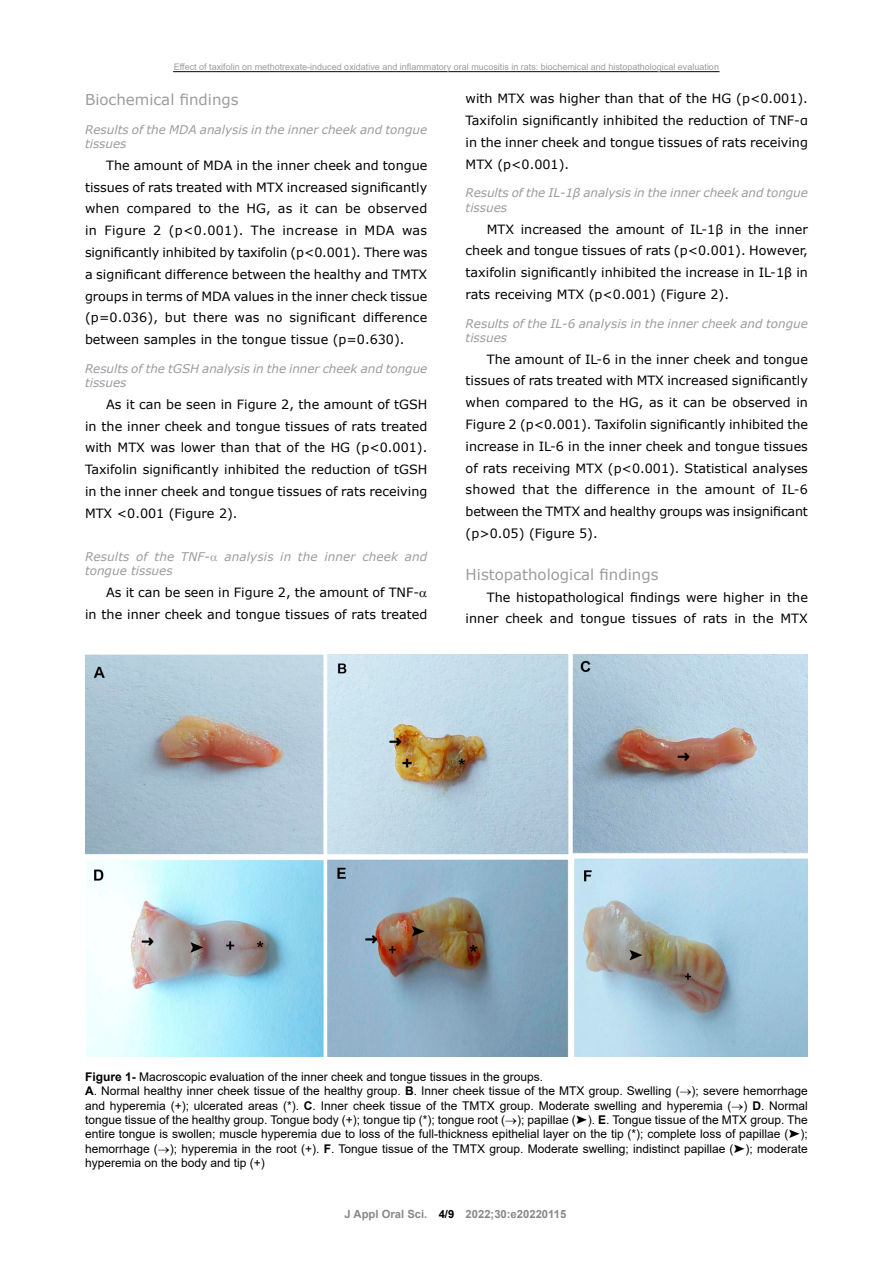
<style>
.page{position:relative;width:893px;height:1263px;background:#fff}
.page>*{position:absolute;margin:0;border:0;box-sizing:border-box;transform-origin:0 0}
.t1{font:15px "Verdana";color:#9c9ba0}
.t2{font:12.75px/21.8px "Verdana";color:#000;text-align:justify}
.t3{font:12px/14.4px "Arial";color:#000}
.t4{font:italic 12px/14.4px "Verdana";color:#9c9ba0}
.t5{font:700 11.25px "Arial";color:#89878c}
.t6{font:9px "Arial";color:#9c9ba0}
.s1{font-weight:700}
.s2{color:#000}
</style>
<div class="page">
<hr style="left:173px;top:71px;width:547px;height:1px;background:#000805">
<img style="left:85px;top:654px;width:723px;height:402px">
<p class="t6" style="left:174px;top:60px;width:547px">Effect of taxifolin on methotrexate-induced oxidative and inflammatory oral mucositis in rats: biochemical and histopathological evaluation</p>
<p class="t1" style="left:85px;top:89px;width:155px">Biochemical findings</p>
<p class="t4" style="left:85px;top:122px;width:344px">Results of the MDA analysis in the inner cheek and tongue tissues</p>
<p class="t2" style="left:85px;top:154px;width:344px;text-indent:21px">The amount of MDA in the inner cheek and tongue tissues of rats treated with MTX increased significantly when compared to the HG, as it can be observed in Figure 2 (p&lt;0.001). The increase in MDA was significantly inhibited by taxifolin (p&lt;0.001). There was a significant difference between the healthy and TMTX groups in terms of MDA values in the inner check tissue (p=0.036), but there was no significant difference between samples in the tongue tissue (p=0.630).</p>
<p class="t4" style="left:85px;top:361px;width:344px">Results of the tGSH analysis in the inner cheek and tongue tissues</p>
<p class="t2" style="left:85px;top:393px;width:344px;text-indent:21px">As it can be seen in Figure 2, the amount of tGSH in the inner cheek and tongue tissues of rats treated with MTX was lower than that of the HG (p&lt;0.001).<br>Taxifolin significantly inhibited the reduction of tGSH in the inner cheek and tongue tissues of rats receiving MTX &lt;0.001 (Figure 2).</p>
<p class="t4" style="left:85px;top:549px;width:344px">Results of the TNF- analysis in the inner cheek and tongue tissues</p>
<p class="t2" style="left:85px;top:581px;width:344px;text-indent:21px">As it can be seen in Figure 2, the amount of TNF&shy;in the inner cheek and tongue tissues of rats treated</p>
<p class="t2" style="left:466px;top:88px;width:344px">with MTX was higher than that of the HG (p&lt;0.001).<br>Taxifolin significantly inhibited the reduction of TNF-α in the inner cheek and tongue tissues of rats receiving MTX (p&lt;0.001).</p>
<p class="t4" style="left:466px;top:186px;width:344px">Results of the IL-1β analysis in the inner cheek and tongue tissues</p>
<p class="t2" style="left:466px;top:218px;width:344px;text-indent:21px">MTX increased the amount of IL-1β in the inner cheek and tongue tissues of rats (p&lt;0.001). However, taxifolin significantly inhibited the increase in IL-1β in rats receiving MTX (p&lt;0.001) (Figure 2).</p>
<p class="t4" style="left:466px;top:316px;width:344px">Results of the IL-6 analysis in the inner cheek and tongue tissues</p>
<p class="t2" style="left:466px;top:348px;width:344px;text-indent:21px">The amount of IL-6 in the inner cheek and tongue tissues of rats treated with MTX increased significantly when compared to the HG, as it can be observed in Figure 2 (p&lt;0.001). Taxifolin significantly inhibited the increase in IL-6 in the inner cheek and tongue tissues of rats receiving MTX (p&lt;0.001). Statistical analyses showed that the difference in the amount of IL-6 between the TMTX and healthy groups was insignificant (p&gt;0.05) (Figure 5).</p>
<p class="t1" style="left:466px;top:564px;width:194px">Histopathological findings</p>
<p class="t2" style="left:466px;top:586px;width:344px;text-align:right">The histopathological findings were higher in the inner cheek and tongue tissues of rats in the MTX</p>
<p class="t3" style="left:85px;top:1069px;width:724px"><span class="s1">Figure 1-</span> Macroscopic evaluation of the inner cheek and tongue tissues in the groups.<br><span class="s1">A</span>. Normal healthy inner cheek tissue of the healthy group. <span class="s1">B</span>. Inner cheek tissue of the MTX group. Swelling (→); severe hemorrhage and hyperemia (+); ulcerated areas (*). <span class="s1">C</span>. Inner cheek tissue of the TMTX group. Moderate swelling and hyperemia (→) <span class="s1">D</span>. Normal tongue tissue of the healthy group. Tongue body (+); tongue tip (*); tongue root (→); papillae (➤). <span class="s1">E</span>. Tongue tissue of the MTX group. The entire tongue is swollen; muscle hyperemia due to loss of the full-thickness epithelial layer on the tip (*); complete loss of papillae (➤); hemorrhage (→); hyperemia in the root (+). <span class="s1">F</span>. Tongue tissue of the TMTX group. Moderate swelling; indistinct papillae (➤); moderate hyperemia on the body and tip (+)</p>
<p class="t5" style="left:345px;top:1206px;width:223px">J Appl Oral Sci. <span class="s2">4/9</span> 2022;30:e20220115</p>
</div>
